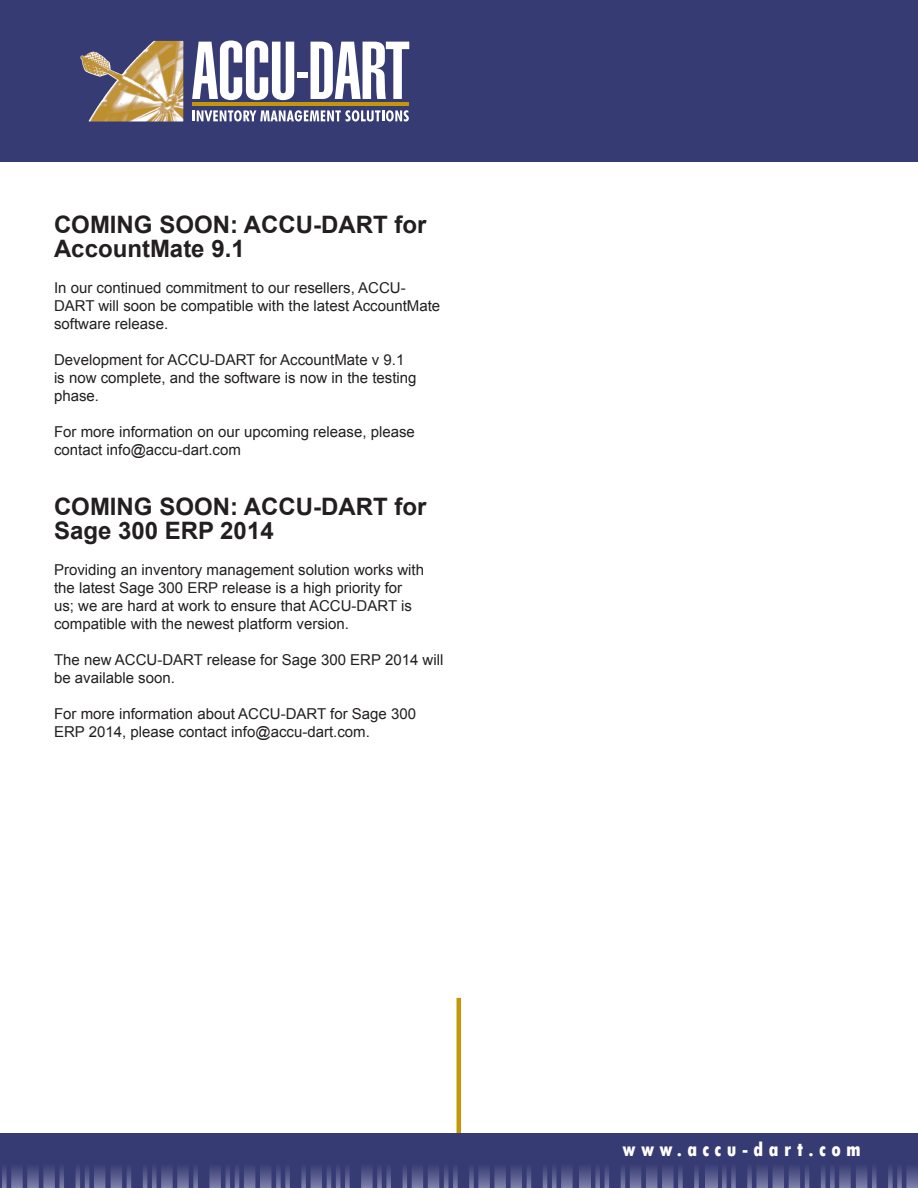
<style>
.page{position:relative;width:918px;height:1188px;background:#fff}
.page>*{position:absolute;margin:0;border:0;box-sizing:border-box;transform-origin:0 0}
.t1{font:700 24px/24px "Arial";color:#231f20}
.t2{font:800 condensed 21px "Tw Cen";letter-spacing:.25em;color:#fff}
.t3{font:15px/18px "Arial";color:#231f20}
</style>
<div class="page">
<div style="left:0;top:0;width:918px;height:162px;background:#363b74"></div>
<img style="left:80px;top:52px;width:37px;height:69px">
<hr style="left:192px;top:103px;width:217px;height:3px;background:#c49608">
<svg style="left:192px;top:110px;width:217px;height:12px"></svg>
<svg style="left:192px;top:40px;width:102px;height:60px"></svg>
<div style="left:297px;top:72px;width:11px;height:6px;background:#fff"></div>
<svg style="left:311px;top:42px;width:98px;height:57px"></svg>
<hr style="left:457px;top:998px;width:4px;height:150px;background:#c49608">
<div style="left:0;top:1133px;width:918px;height:55px;background:#363b74"></div>
<svg style="left:111px;top:1168px;width:462px;height:20px"></svg>
<svg style="left:2px;top:1168px;width:103px;height:20px"></svg>
<svg style="left:595px;top:1168px;width:104px;height:20px"></svg>
<svg style="left:579px;top:1168px;width:12px;height:20px"></svg>
<svg style="left:722px;top:1168px;width:196px;height:20px"></svg>
<svg style="left:706px;top:1168px;width:11px;height:20px"></svg>
<p class="t1" style="left:54px;top:214px;width:374px">COMING SOON: ACCU-DART for<br>AccountMate 9.1</p>
<p class="t3" style="left:54px;top:279px;width:388px">In our continued commitment to our resellers, ACCU-<br>DART will soon be compatible with the latest AccountMate software release.</p>
<p class="t3" style="left:54px;top:351px;width:364px">Development for ACCU-DART for AccountMate v 9.1 is now complete, and the software is now in the testing phase.</p>
<p class="t3" style="left:54px;top:423px;width:362px">For more information on our upcoming release, please contact info@accu-dart.com</p>
<p class="t1" style="left:54px;top:496px;width:374px">COMING SOON: ACCU-DART for<br>Sage 300 ERP 2014</p>
<p class="t3" style="left:54px;top:561px;width:372px">Providing an inventory management solution works with the latest Sage 300 ERP release is a high priority for us; we are hard at work to ensure that ACCU-DART is compatible with the newest platform version.</p>
<p class="t3" style="left:54px;top:651px;width:391px">The new ACCU-DART release for Sage 300 ERP 2014 will be available soon.</p>
<p class="t3" style="left:54px;top:705px;width:364px">For more information about ACCU-DART for Sage 300<br>ERP 2014, please contact info@accu-dart.com.</p>
<p class="t2" style="left:623px;top:1137px;width:240px">www.accu-dart.com</p>
</div>
